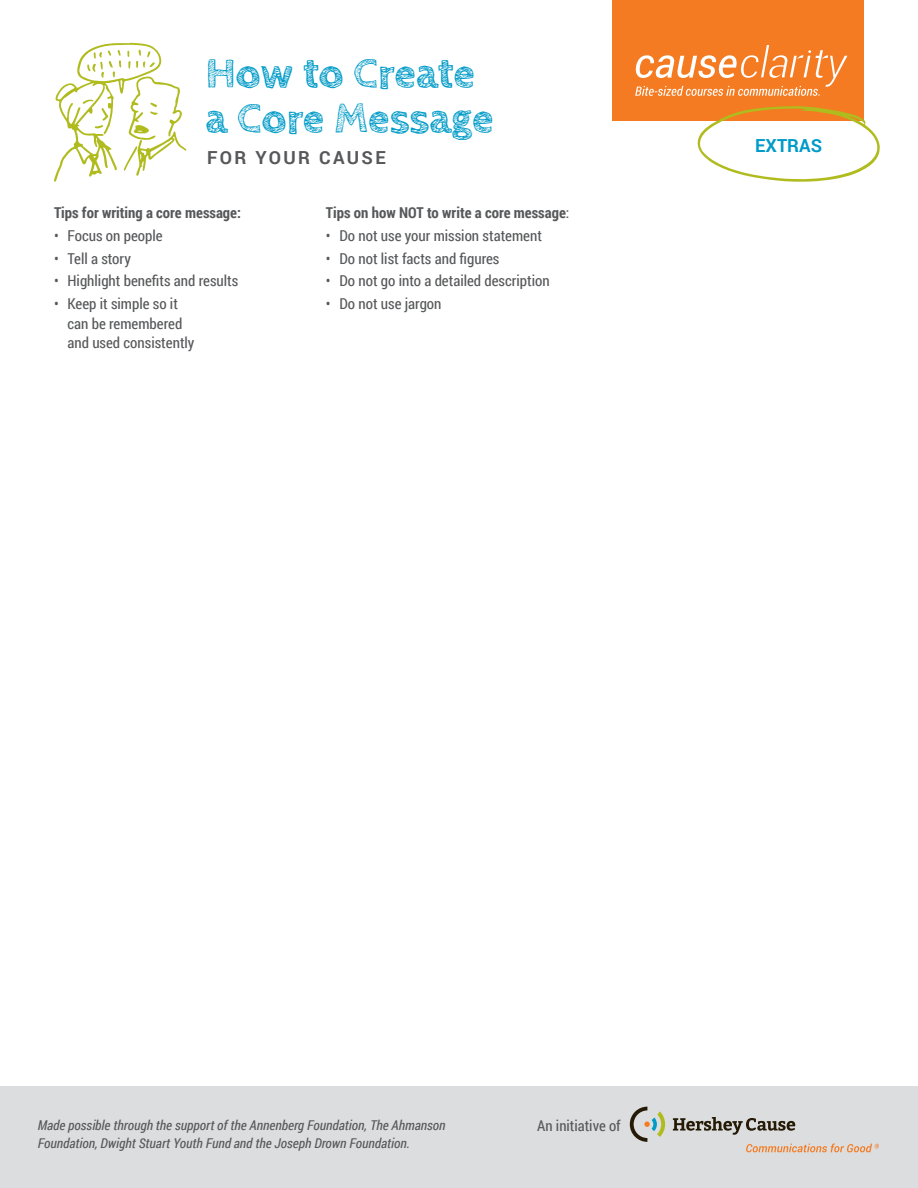
<style>
.page{position:relative;width:918px;height:1188px;background:#fff}
.page>*{position:absolute;margin:0;border:0;box-sizing:border-box;transform-origin:0 0}
.t1{font:700 43.5px/45px "Cabin Sketch";letter-spacing:-.005em;color:#009bc8}
.t2{font:700 18px "Roboto";letter-spacing:.13em;color:#57585a}
.t3{font:700 18px "Roboto";color:#009bc8}
.t4{font:15px/19.5px "Roboto Condensed";color:#57585a}
.t5{font:700 15px "Roboto Condensed";color:#57585a}
.t6{font:14.85px "Roboto Condensed";color:#57585a}
.t7{font:italic 13.5px/18px "Roboto Condensed";color:#57585a}
.s1{font-weight:400}
</style>
<div class="page">
<div style="left:1px;top:1086px;width:917px;height:102px;background:#dcdddf"></div>
<svg style="left:673px;top:1117px;width:122px;height:18px"></svg>
<svg style="left:630px;top:1107px;width:35px;height:35px"></svg>
<svg style="left:746px;top:1144px;width:133px;height:8px"></svg>
<div style="left:612px;top:0;width:252px;height:120px;background:#f47b21"></div>
<svg style="left:635px;top:45px;width:212px;height:51px"></svg>
<svg style="left:697px;top:106px;width:183px;height:76px"></svg>
<svg style="left:54px;top:43px;width:133px;height:139px"></svg>
<p class="t1" style="left:206px;top:52px;width:290px">How to Create a Core Message</p>
<p class="t2" style="left:207px;top:145px;width:180px">FOR YOUR CAUSE</p>
<p class="t5" style="left:54px;top:202px;width:189px">Tips for writing a core message:</p>
<p class="t4" style="left:54px;top:225px;width:110px">• Focus on people</p>
<p class="t4" style="left:54px;top:248px;width:78px">• Tell a story</p>
<p class="t4" style="left:54px;top:271px;width:186px">• Highlight benefits and results</p>
<p class="t4" style="left:68px;top:294px;width:129px;text-indent:-14px">• Keep it simple so it can be remembered and used consistently</p>
<p class="t5" style="left:326px;top:202px;width:245px">Tips on how NOT to write a core message<span class="s1">:</span></p>
<p class="t4" style="left:326px;top:225px;width:218px">• Do not use your mission statement</p>
<p class="t4" style="left:326px;top:248px;width:175px">• Do not list facts and figures</p>
<p class="t4" style="left:326px;top:271px;width:225px">• Do not go into a detailed description</p>
<p class="t4" style="left:326px;top:294px;width:117px">• Do not use jargon</p>
<p class="t3" style="left:755px;top:133px;width:68px">EXTRAS</p>
<p class="t7" style="left:38px;top:1116px;width:409px">Made possible through the support of the Annenberg Foundation, The Ahmanson<br>Foundation, Dwight Stuart Youth Fund and the Joseph Drown Foundation.</p>
<p class="t6" style="left:537px;top:1115px;width:85px">An initiative of</p>
</div>
